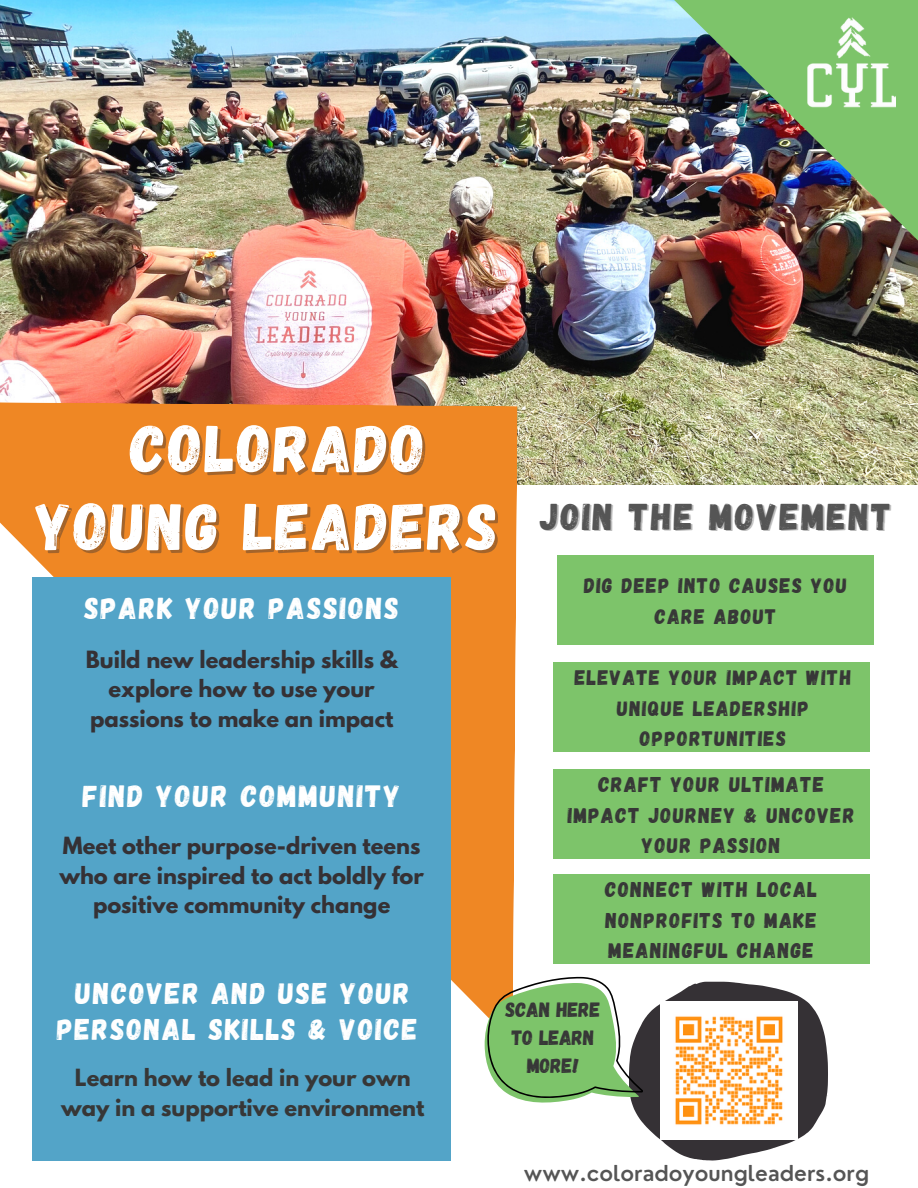
<style>
.page{position:relative;width:918px;height:1188px;background:#fff}
.page>*{position:absolute;margin:0;border:0;box-sizing:border-box;transform-origin:0 0}
.t1{font:66.6px/78px "Gagalin";letter-spacing:.03em;color:#fff;text-align:center}
.t2{font:37.2px "Gagalin";letter-spacing:.065em;color:#555}
.t3{font:30.75px "Gagalin";letter-spacing:.065em;color:#fff}
.t4{font:30.3px "Gagalin";letter-spacing:.065em;color:#fff}
.t5{font:30px/36.2px "Gagalin";letter-spacing:.065em;color:#fff;text-align:center}
.t6{font:600 21.45px "Nourd";color:#555}
.t7{font:21.3px/30.3px "Gagalin";letter-spacing:.065em;color:#373737;text-align:center}
.t8{font:700 21px/29.2px "League Spartan";color:#353135;text-align:center}
.t9{font:21px/30.3px "Gagalin";letter-spacing:.065em;color:#373737;text-align:center}
.t10{font:700 21px/29.2px "League Spartan";color:#373737;text-align:center}
.t11{font:20.7px "Gagalin";color:#373737}
</style>
<div class="page">
<img style="left:0;top:0;width:918px;height:484px">
<svg style="left:0;top:401px;width:518px;height:600px;background:#f09640"></svg>
<img style="left:615px;top:0;width:303px;height:362px">
<div style="left:32px;top:577px;width:419px;height:584px;background:#53a4c8"></div>
<svg style="left:472px;top:965px;width:356px;height:196px"></svg>
<img style="left:808px;top:17px;width:88px;height:90px">
<div style="left:557px;top:555px;width:317px;height:90px;background:#7dc46a"></div>
<div style="left:553px;top:662px;width:316px;height:90px;background:#7dc46a"></div>
<div style="left:554px;top:769px;width:316px;height:90px;background:#7dc46a"></div>
<div style="left:553px;top:874px;width:316px;height:90px;background:#7dc46a"></div>
<img style="left:660px;top:1002px;width:137px;height:137px">
<p class="t1" style="left:36px;top:406px;width:464px">COLORADO<br>YOUNG LEADERS</p>
<p class="t4" style="left:84px;top:589px;width:316px">SPARK YOUR PASSIONS</p>
<p class="t8" style="left:86px;top:648px;width:313px">Build new leadership skills &amp; explore how to use your passions to make an impact</p>
<p class="t2" style="left:540px;top:492px;width:353px">JOIN THE MOVEMENT</p>
<p class="t9" style="left:584px;top:570px;width:264px">DIG DEEP INTO CAUSES YOU<br>CARE ABOUT</p>
<p class="t9" style="left:575px;top:662px;width:278px">ELEVATE YOUR IMPACT WITH<br>UNIQUE LEADERSHIP<br>OPPORTUNITIES</p>
<p class="t3" style="left:83px;top:776px;width:319px">FIND YOUR COMMUNITY</p>
<p class="t8" style="left:59px;top:834px;width:366px">Meet other purpose-driven teens who are inspired to act boldly for positive community change</p>
<p class="t5" style="left:57px;top:974px;width:362px">UNCOVER AND USE YOUR<br>PERSONAL SKILLS &amp; VOICE</p>
<p class="t10" style="left:61px;top:1066px;width:365px">Learn how to lead in your own way in a supportive environment</p>
<p class="t7" style="left:568px;top:769px;width:288px">CRAFT YOUR ULTIMATE<br>IMPACT JOURNEY &amp; UNCOVER<br>YOUR PASSION</p>
<p class="t7" style="left:605px;top:874px;width:214px;text-align:justify">CONNECT WITH LOCAL NONPROFITS TO MAKE MEANINGFUL CHANGE</p>
<p class="t11" style="left:506px;top:996px;width:97px">SCAN HERE</p>
<p class="t11" style="left:512px;top:1024px;width:84px">TO LEARN</p>
<p class="t11" style="left:527px;top:1052px;width:54px">MORE!</p>
<p class="t6" style="left:524px;top:1159px;width:347px">www.coloradoyoungleaders.org</p>
</div>
